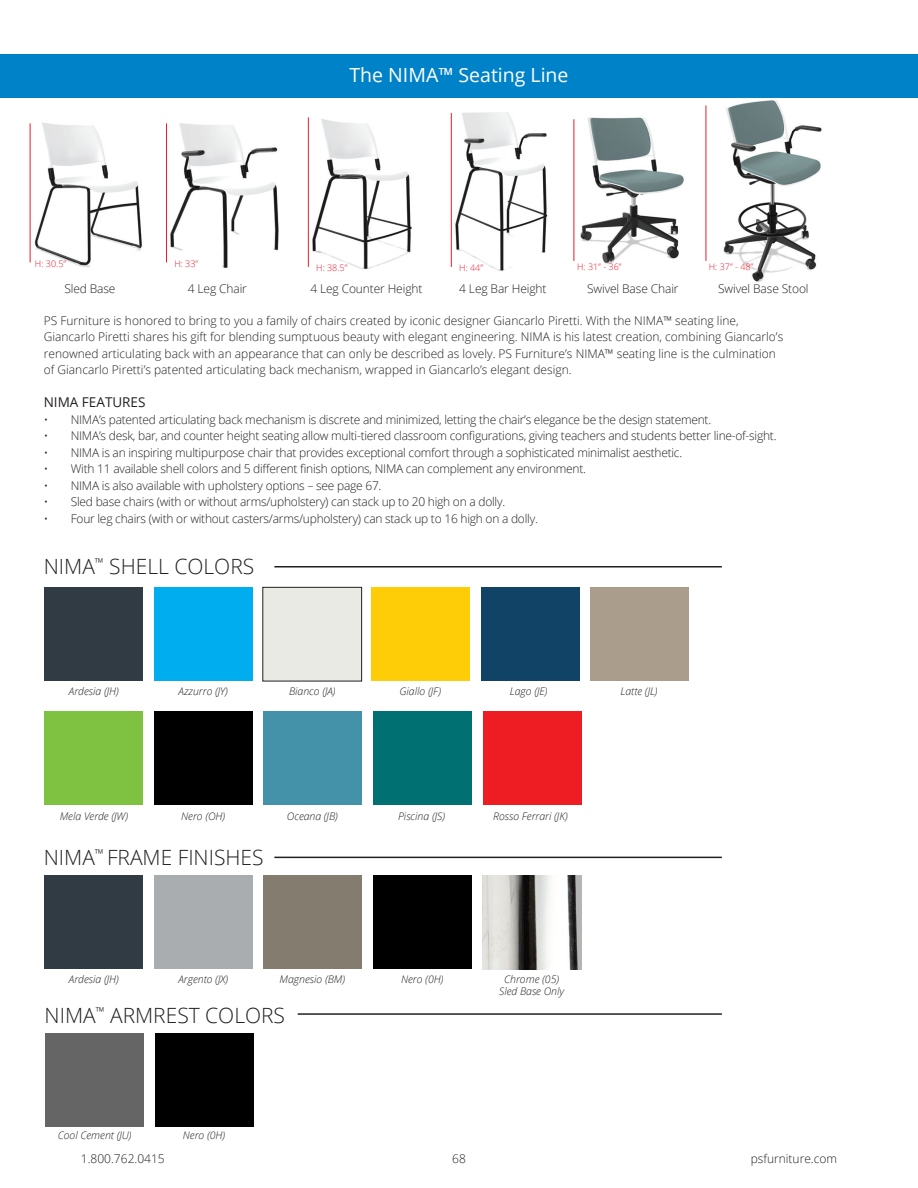
<style>
.page{position:relative;width:918px;height:1188px;background:#fff}
.page>*{position:absolute;margin:0;border:0;box-sizing:border-box;transform-origin:0 0}
.t1{font:300 21px "Open Sans";color:#231f20}
.t2{font:19.5px "Open Sans";color:#fff}
.t3{font:13.5px "Open Sans";color:#231f20}
.t4{font:300 12px "Open Sans";letter-spacing:-.02em;color:#231f20}
.t5{font:300 12px/16.5px "Open Sans";color:#231f20}
.t6{font:italic 300 10.5px "Open Sans";color:#231f20}
.t7{font:300 9px "Open Sans";color:#eb1b2d}
</style>
<div class="page">
<div style="left:0;top:54px;width:918px;height:43px;background:#0082c8"></div>
<img style="left:34px;top:122px;width:108px;height:145px">
<img style="left:170px;top:123px;width:109px;height:146px">
<img style="left:312px;top:119px;width:100px;height:151px">
<img style="left:455px;top:112px;width:93px;height:159px">
<img style="left:580px;top:117px;width:104px;height:147px">
<img style="left:723px;top:100px;width:99px;height:182px">
<hr style="left:274px;top:566px;width:448px;height:2px;background:#231f20">
<div style="left:44px;top:875px;width:99px;height:94px;background:#313b44"></div>
<div style="left:45px;top:1033px;width:99px;height:94px;background:#656566"></div>
<div style="left:373px;top:875px;width:99px;height:94px;background:#000001"></div>
<div style="left:154px;top:875px;width:99px;height:94px;background:#a9adb0"></div>
<div style="left:155px;top:1033px;width:99px;height:94px;background:#000001"></div>
<img style="left:482px;top:875px;width:99px;height:94px">
<div style="left:263px;top:875px;width:99px;height:94px;background:#837c6f"></div>
<div style="left:44px;top:587px;width:99px;height:94px;background:#313b44"></div>
<div style="left:154px;top:587px;width:99px;height:94px;background:#00aeef"></div>
<div style="left:263px;top:587px;width:99px;height:94px;background:#e9eae4;border:1px solid #231f20"></div>
<div style="left:372px;top:587px;width:98px;height:94px;background:#fecd08"></div>
<div style="left:481px;top:587px;width:99px;height:94px;background:#104365"></div>
<div style="left:44px;top:711px;width:99px;height:94px;background:#7fc241"></div>
<div style="left:154px;top:711px;width:99px;height:94px;background:#000001"></div>
<div style="left:263px;top:711px;width:99px;height:94px;background:#4491aa"></div>
<div style="left:373px;top:711px;width:99px;height:94px;background:#007073"></div>
<div style="left:483px;top:711px;width:99px;height:94px;background:#ee1d23"></div>
<div style="left:590px;top:587px;width:99px;height:94px;background:#aa9d8b"></div>
<hr style="left:274px;top:857px;width:448px;height:1px;background:#231f20">
<hr style="left:298px;top:1013px;width:424px;height:2px;background:#231f20">
<hr style="left:30px;top:123px;width:1px;height:139px;background:#eb1b2d">
<hr style="left:166px;top:123px;width:1px;height:139px;background:#eb1b2d">
<hr style="left:308px;top:117px;width:1px;height:150px;background:#eb1b2d">
<hr style="left:451px;top:113px;width:1px;height:154px;background:#eb1b2d">
<hr style="left:574px;top:119px;width:1px;height:142px;background:#eb1b2d">
<hr style="left:706px;top:105px;width:1px;height:156px;background:#eb1b2d">
<p class="t7" style="left:35px;top:257px;width:33px">H: 30.5”</p>
<p class="t7" style="left:174px;top:257px;width:25px">H: 33”</p>
<p class="t2" style="left:349px;top:62px;width:221px">The NIMA™ Seating Line</p>
<p class="t7" style="left:316px;top:262px;width:33px">H: 38.5”</p>
<p class="t7" style="left:459px;top:262px;width:25px">H: 44”</p>
<p class="t7" style="left:577px;top:261px;width:46px">H: 31” - 36”</p>
<p class="t7" style="left:709px;top:261px;width:46px">H: 37” - 48”</p>
<p class="t4" style="left:64px;top:280px;width:53px">Sled Base</p>
<p class="t4" style="left:188px;top:280px;width:61px">4 Leg Chair</p>
<p class="t4" style="left:310px;top:280px;width:114px">4 Leg Counter Height</p>
<p class="t4" style="left:459px;top:280px;width:89px">4 Leg Bar Height</p>
<p class="t4" style="left:587px;top:280px;width:93px">Swivel Base Chair</p>
<p class="t4" style="left:718px;top:280px;width:92px">Swivel Base Stool</p>
<p class="t5" style="left:44px;top:312px;width:741px">PS Furniture is honored to bring to you a family of chairs created by iconic designer Giancarlo Piretti. With the NIMA™ seating line, Giancarlo Piretti shares his gift for blending sumptuous beauty with elegant engineering. NIMA is his latest creation, combining Giancarlo’s renowned articulating back with an appearance that can only be described as lovely. PS Furniture’s NIMA™ seating line is the culmination of Giancarlo Piretti’s patented articulating back mechanism, wrapped in Giancarlo’s elegant design.</p>
<p class="t3" style="left:44px;top:393px;width:103px">NIMA FEATURES</p>
<p class="t4" style="left:44px;top:411px;width:669px">• NIMA’s patented articulating back mechanism is discrete and minimized, letting the chair’s elegance be the design statement.</p>
<p class="t4" style="left:44px;top:428px;width:734px">• NIMA’s desk, bar, and counter height seating allow multi-tiered classroom configurations, giving teachers and students better line-of-sight.</p>
<p class="t4" style="left:44px;top:444px;width:640px">• NIMA is an inspiring multipurpose chair that provides exceptional comfort through a sophisticated minimalist aesthetic.</p>
<p class="t4" style="left:44px;top:461px;width:544px">• With 11 available shell colors and 5 different finish options, NIMA can complement any environment.</p>
<p class="t4" style="left:44px;top:477px;width:339px">• NIMA is also available with upholstery options – see page 67.</p>
<p class="t4" style="left:44px;top:494px;width:463px">• Sled base chairs (with or without arms/upholstery) can stack up to 20 high on a dolly.</p>
<p class="t4" style="left:44px;top:510px;width:496px">• Four leg chairs (with or without casters/arms/upholstery) can stack up to 16 high on a dolly.</p>
<p class="t1" style="left:44px;top:552px;width:212px">NIMA<sup>™</sup> SHELL COLORS</p>
<p class="t6" style="left:69px;top:684px;width:51px">Ardesia (JH)</p>
<p class="t6" style="left:179px;top:684px;width:51px">Azzurro (JY)</p>
<p class="t6" style="left:289px;top:684px;width:48px">Bianco (JA)</p>
<p class="t6" style="left:400px;top:684px;width:43px">Giallo (JF)</p>
<p class="t6" style="left:510px;top:684px;width:39px">Lago (JE)</p>
<p class="t6" style="left:60px;top:809px;width:70px">Mela Verde (JW)</p>
<p class="t6" style="left:181px;top:809px;width:46px">Nero (OH)</p>
<p class="t6" style="left:287px;top:809px;width:53px">Oceana (JB)</p>
<p class="t6" style="left:398px;top:809px;width:48px">Piscina (JS)</p>
<p class="t6" style="left:493px;top:809px;width:76px">Rosso Ferrari (JK)</p>
<p class="t1" style="left:44px;top:843px;width:221px">NIMA<sup>™</sup> FRAME FINISHES</p>
<p class="t6" style="left:69px;top:972px;width:51px">Ardesia (JH)</p>
<p class="t6" style="left:280px;top:972px;width:67px">Magnesio (BM)</p>
<p class="t6" style="left:178px;top:972px;width:51px">Argento (JX)</p>
<p class="t6" style="left:401px;top:972px;width:44px">Nero (0H)</p>
<p class="t1" style="left:45px;top:1001px;width:242px">NIMA<sup>™</sup> ARMREST COLORS</p>
<p class="t6" style="left:58px;top:1128px;width:75px">Cool Cement (JU)</p>
<p class="t6" style="left:183px;top:1128px;width:44px">Nero (0H)</p>
<p class="t6" style="left:504px;top:972px;width:56px">Chrome (05)</p>
<p class="t6" style="left:499px;top:984px;width:67px">Sled Base Only</p>
<p class="t6" style="left:621px;top:684px;width:39px">Latte (JL)</p>
<p class="t5" style="left:81px;top:1150px;width:85px">1.800.762.0415</p>
<p class="t4" style="left:452px;top:1150px;width:15px">68</p>
<p class="t5" style="left:751px;top:1150px;width:88px">psfurniture.com</p>
</div>
